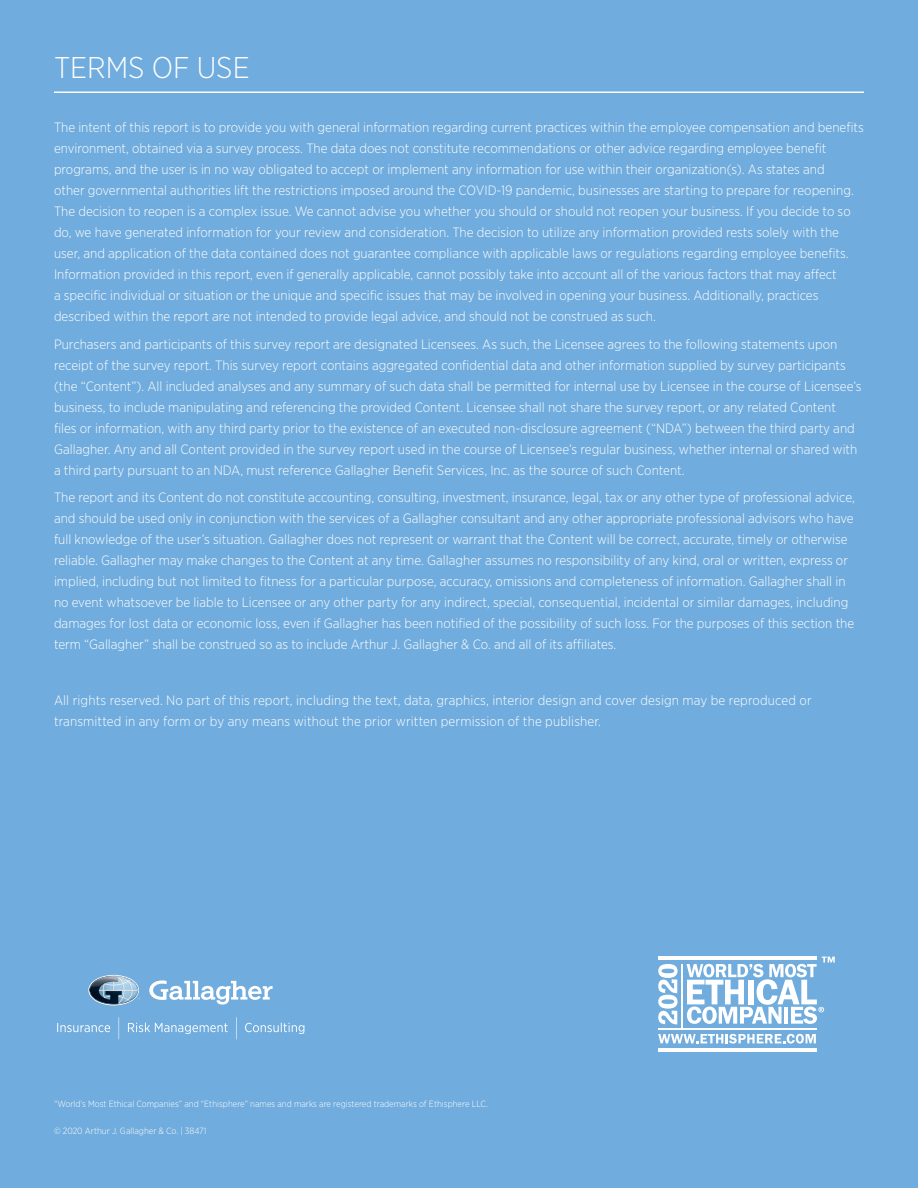
<style>
.page{position:relative;width:918px;height:1188px;background:#70acdd}
.page>*{position:absolute;margin:0;border:0;box-sizing:border-box;transform-origin:0 0}
.Headline{font:300 30px "Gotham Narrow";color:#fff}
.Body_Text{font:300 13.5px/21px "Gotham Narrow";color:#fff}
.Disclaimer{font:300 9px "Gotham Narrow";color:#fff}
</style>
<div class="page">
<svg style="left:149px;top:980px;width:124px;height:25px"></svg>
<svg style="left:88px;top:975px;width:52px;height:25px"></svg>
<img style="left:89px;top:976px;width:49px;height:29px">
<svg style="left:57px;top:1023px;width:53px;height:9px"></svg>
<svg style="left:128px;top:1023px;width:100px;height:11px"></svg>
<svg style="left:245px;top:1023px;width:59px;height:11px"></svg>
<svg style="left:236px;top:1017px;width:1px;height:22px"></svg>
<svg style="left:119px;top:1017px;width:1px;height:22px"></svg>
<hr style="left:682px;top:964px;width:1px;height:65px;background:#fff">
<svg style="left:658px;top:1034px;width:158px;height:10px"></svg>
<hr style="left:658px;top:1028px;width:159px;height:1px;background:#fff">
<hr style="left:658px;top:956px;width:159px;height:4px;background:#fff">
<hr style="left:658px;top:1048px;width:159px;height:4px;background:#fff">
<svg style="left:687px;top:957px;width:148px;height:67px"></svg>
<svg style="left:658px;top:964px;width:20px;height:60px"></svg>
<hr style="left:54px;top:91px;width:810px;height:2px;background:#fff">
<p class="Headline" style="left:54px;top:49px;width:197px">TERMS OF USE</p>
<p class="Body_Text" style="left:54px;top:116px;width:811px">The intent of this report is to provide you with general information regarding current practices within the employee compensation and benefits environment, obtained via a survey process. The data does not constitute recommendations or other advice regarding employee benefit programs, and the user is in no way obligated to accept or implement any information for use within their organization(s). As states and<br>other governmental authorities lift the restrictions imposed around the COVID-19 pandemic, businesses are starting to prepare for reopening.<br>The decision to reopen is a complex issue. We cannot advise you whether you should or should not reopen your business. If you decide to so do, we have generated information for your review and consideration. The decision to utilize any information provided rests solely with the user, and application of the data contained does not guarantee compliance with applicable laws or regulations regarding employee benefits.<br>Information provided in this report, even if generally applicable, cannot possibly take into account all of the various factors that may affect<br>a specific individual or situation or the unique and specific issues that may be involved in opening your business. Additionally, practices described within the report are not intended to provide legal advice, and should not be construed as such.</p>
<p class="Body_Text" style="left:54px;top:333px;width:809px">Purchasers and participants of this survey report are designated Licensees. As such, the Licensee agrees to the following statements upon receipt of the survey report. This survey report contains aggregated confidential data and other information supplied by survey participants (the “Content”). All included analyses and any summary of such data shall be permitted for internal use by Licensee in the course of Licensee’s business, to include manipulating and referencing the provided Content. Licensee shall not share the survey report, or any related Content files or information, with any third party prior to the existence of an executed non-disclosure agreement (“NDA”) between the third party and Gallagher. Any and all Content provided in the survey report used in the course of Licensee’s regular business, whether internal or shared with a third party pursuant to an NDA, must reference Gallagher Benefit Services, Inc. as the source of such Content.</p>
<p class="Body_Text" style="left:54px;top:487px;width:802px">The report and its Content do not constitute accounting, consulting, investment, insurance, legal, tax or any other type of professional advice, and should be used only in conjunction with the services of a Gallagher consultant and any other appropriate professional advisors who have full knowledge of the user’s situation. Gallagher does not represent or warrant that the Content will be correct, accurate, timely or otherwise reliable. Gallagher may make changes to the Content at any time. Gallagher assumes no responsibility of any kind, oral or written, express or implied, including but not limited to fitness for a particular purpose, accuracy, omissions and completeness of information. Gallagher shall in no event whatsoever be liable to Licensee or any other party for any indirect, special, consequential, incidental or similar damages, including damages for lost data or economic loss, even if Gallagher has been notified of the possibility of such loss. For the purposes of this section the term “Gallagher” shall be construed so as to include Arthur J. Gallagher &amp; Co. and all of its affiliates.</p>
<p class="Body_Text" style="left:54px;top:689px;width:759px">All rights reserved. No part of this report, including the text, data, graphics, interior design and cover design may be reproduced or transmitted in any form or by any means without the prior written permission of the publisher.</p>
<p class="Disclaimer" style="left:54px;top:1098px;width:435px">“World’s Most Ethical Companies” and “Ethisphere” names and marks are registered trademarks of Ethisphere LLC.</p>
<p class="Disclaimer" style="left:54px;top:1125px;width:154px">© 2020 Arthur J. Gallagher &amp; Co. | 38471</p>
</div>
